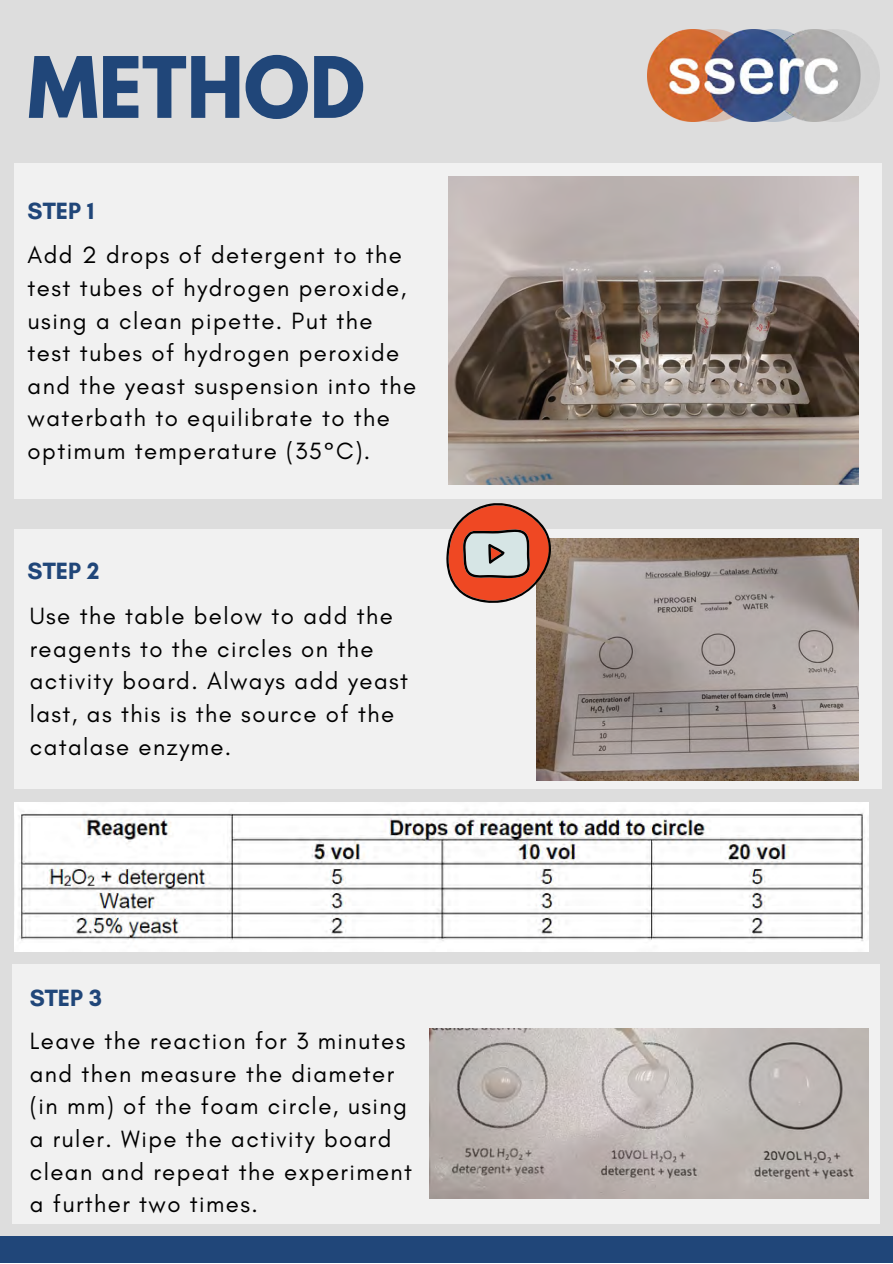
<style>
.page{position:relative;width:893px;height:1264px;background:#fff}
.page>*{position:absolute;margin:0;border:0;box-sizing:border-box;transform-origin:0 0}
.t1{font:700 75px "League Spartan";color:#204679}
.t2{font:24px/32.5px "Glacial Indifference";letter-spacing:.06em;color:#000}
.t3{font:700 24px "Glacial Indifference";color:#204679}
</style>
<div class="page">
<div style="left:0;top:0;width:892px;height:1262px;background:#ddd"></div>
<div style="left:0;top:1235px;width:892px;height:27px;background:#204679"></div>
<div style="left:15px;top:164px;width:866px;height:335px;background:#f1f1f1"></div>
<img style="left:448px;top:176px;width:410px;height:308px">
<div style="left:15px;top:529px;width:866px;height:260px;background:#f1f1f1"></div>
<img style="left:15px;top:802px;width:853px;height:149px">
<img style="left:536px;top:538px;width:322px;height:242px">
<div style="left:13px;top:963px;width:866px;height:260px;background:#f1f1f1"></div>
<img style="left:429px;top:1028px;width:439px;height:170px">
<img style="left:647px;top:30px;width:231px;height:92px">
<svg style="left:446px;top:503px;width:109px;height:100px"></svg>
<h1 class="t1" style="left:28px;top:50px;width:339px">METHOD</h1>
<p class="t3" style="left:28px;top:196px;width:68px">STEP 1</p>
<p class="t2" style="left:28px;top:239px;width:390px">Add 2 drops of detergent to the test tubes of hydrogen peroxide, using a clean pipette. Put the test tubes of hydrogen peroxide and the yeast suspension into the waterbath to equilibrate to the optimum temperature (35°C).</p>
<p class="t3" style="left:28px;top:556px;width:73px">STEP 2</p>
<p class="t2" style="left:30px;top:599px;width:380px">Use the table below to add the reagents to the circles on the activity board. Always add yeast last, as this is the source of the catalase enzyme.</p>
<p class="t3" style="left:30px;top:982px;width:74px">STEP 3</p>
<p class="t2" style="left:30px;top:1024px;width:384px">Leave the reaction for 3 minutes and then measure the diameter (in mm) of the foam circle, using a ruler. Wipe the activity board clean and repeat the experiment a further two times.</p>
</div>
